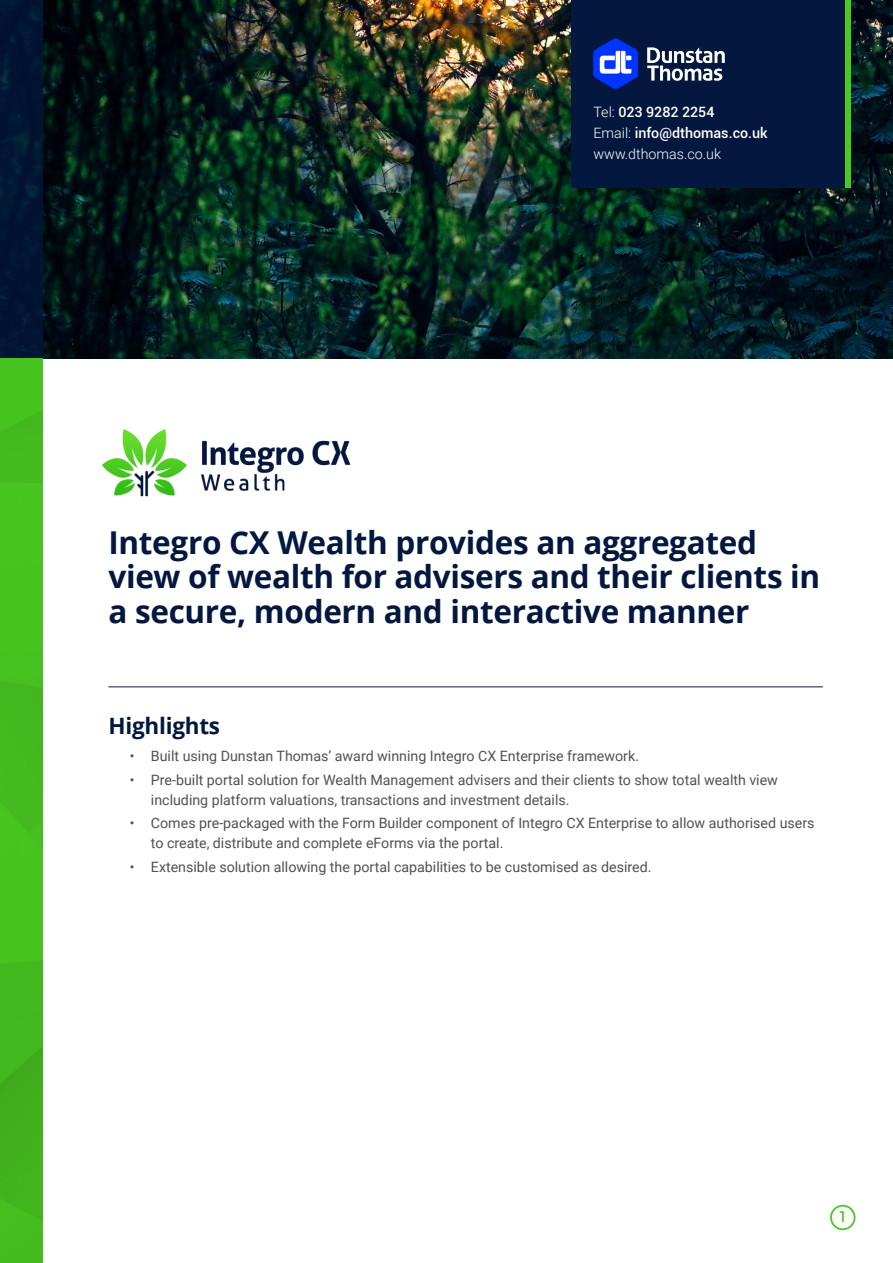
<style>
.page{position:relative;width:893px;height:1263px;background:#fff}
.page>*{position:absolute;margin:0;border:0;box-sizing:border-box;transform-origin:0 0}
.t1{font:700 31.5px/34.5px "Open Sans";letter-spacing:-.01em;color:#03173f}
.t2{font:700 22.5px "Open Sans";letter-spacing:-.01em;color:#03173f}
.t3{font:500 15px "Roboto";color:#4ac921}
.t4{font:14.25px/19.5px "Roboto";color:#4f5156}
.t5{font:500 14.25px "Roboto";color:#fff}
.t6{font:300 14.25px "Roboto";color:#fff}
.s1{font-weight:300}
</style>
<div class="page">
<div style="left:830px;top:1205px;width:25px;height:25px;border:2px solid #4ac921;border-radius:50%"></div>
<img style="left:103px;top:430px;width:248px;height:67px">
<img style="left:43px;top:0;width:850px;height:359px">
<div style="left:0;top:0;width:43px;height:359px;background:#021432"></div>
<div style="left:571px;top:0;width:279px;height:188px;background:#03173f"></div>
<div style="left:845px;top:0;width:5px;height:188px;background:#4ac921"></div>
<img style="left:593px;top:38px;width:131px;height:50px">
<img style="left:0;top:359px;width:43px;height:904px">
<hr style="left:108px;top:686px;width:715px;height:1px;background:#03173f">
<p class="t5" style="left:593px;top:101px;width:122px"><span class="s1">Tel:</span> 023 9282 2254</p>
<p class="t5" style="left:593px;top:122px;width:176px"><span class="s1">Email:</span> info@dthomas.co.uk</p>
<p class="t6" style="left:593px;top:143px;width:129px">www.dthomas.co.uk</p>
<p class="t1" style="left:108px;top:524px;width:713px">Integro CX Wealth provides an aggregated view of wealth for advisers and their clients in a secure, modern and interactive manner</p>
<p class="t2" style="left:108px;top:710px;width:113px">Highlights</p>
<p class="t4" style="left:130px;top:746px;width:511px">• Built using Dunstan Thomas’ award winning Integro CX Enterprise framework.</p>
<p class="t4" style="left:151px;top:770px;width:629px;text-indent:-21px">• Pre-built portal solution for Wealth Management advisers and their clients to show total wealth view including platform valuations, transactions and investment details.</p>
<p class="t4" style="left:151px;top:813px;width:665px;text-indent:-21px">• Comes pre-packaged with the Form Builder component of Integro CX Enterprise to allow authorised users to create, distribute and complete eForms via the portal.</p>
<p class="t4" style="left:130px;top:856px;width:523px">• Extensible solution allowing the portal capabilities to be customised as desired.</p>
<p class="t3" style="left:838px;top:1206px;width:10px">1</p>
</div>
